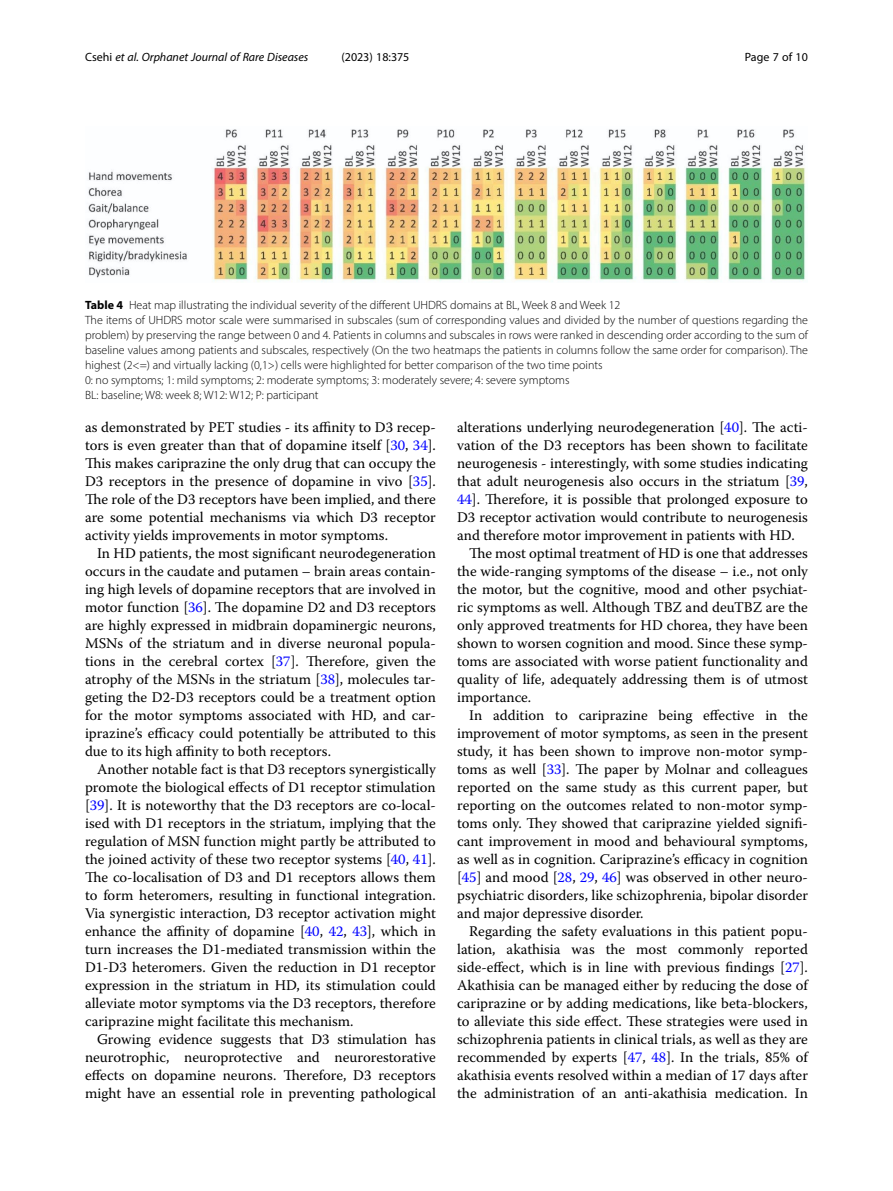
<style>
.page{position:relative;width:893px;height:1191px;background:#fff}
.page>*{position:absolute;margin:0;border:0;box-sizing:border-box;transform-origin:0 0}
.Body_Text_Indent{font:14.7px/18px "Warnock Pro";color:#000;text-align:justify}
.Figure_Caption{font:300 12px/15px "Myriad Pro";color:#000;text-align:justify}
.t1{font:italic 12px "Myriad Pro";color:#000}
.t2{font:12px "Myriad Pro";color:#000}
.s1{font-style:normal}
.s2{font-weight:700}
.s3{color:#00f}
</style>
<div class="page">
<img style="left:88px;top:129px;width:718px;height:153px">
<p class="t1" style="left:85px;top:50px;width:225px"><span class="s1">Csehi</span> et al. Orphanet Journal of Rare Diseases</p>
<p class="t2" style="left:341px;top:50px;width:70px">(2023) 18:375</p>
<p class="t2" style="left:745px;top:50px;width:65px">Page 7 of 10</p>
<p class="Figure_Caption" style="left:85px;top:298px;width:537px"><span class="s2">Table 4</span> Heat map illustrating the individual severity of the different UHDRS domains at BL, Week 8 and Week 12</p>
<p class="Figure_Caption" style="left:85px;top:313px;width:724px">The items of UHDRS motor scale were summarised in subscales (sum of corresponding values and divided by the number of questions regarding the problem) by preserving the range between 0 and 4. Patients in columns and subscales in rows were ranked in descending order according to the sum of baseline values among patients and subscales, respectively (On the two heatmaps the patients in columns follow the same order for comparison). The highest (2&lt;=) and virtually lacking (0,1&gt;) cells were highlighted for better comparison of the two time points</p>
<p class="Figure_Caption" style="left:85px;top:373px;width:486px">0: no symptoms; 1: mild symptoms; 2: moderate symptoms; 3: moderately severe; 4: severe symptoms</p>
<p class="Figure_Caption" style="left:85px;top:388px;width:235px">BL: baseline; W8: week 8; W12: W12; P: participant</p>
<p class="Body_Text_Indent" style="left:85px;top:418px;width:352px">as demonstrated by PET studies - its affinity to D3 recep&shy;tors is even greater than that of dopamine itself [<span class="s3">30</span>, <span class="s3">34</span>].<br>This makes cariprazine the only drug that can occupy the D3 receptors in the presence of dopamine in vivo [<span class="s3">35</span>].<br>The role of the D3 receptors have been implied, and there are some potential mechanisms via which D3 receptor activity yields improvements in motor symptoms.</p>
<p class="Body_Text_Indent" style="left:85px;top:544px;width:352px;text-indent:12px">In HD patients, the most significant neurodegeneration occurs in the caudate and putamen – brain areas contain&shy;ing high levels of dopamine receptors that are involved in motor function [<span class="s3">36</span>]. The dopamine D2 and D3 receptors are highly expressed in midbrain dopaminergic neurons, MSNs of the striatum and in diverse neuronal popula&shy;tions in the cerebral cortex [<span class="s3">37</span>]. Therefore, given the atrophy of the MSNs in the striatum [<span class="s3">38</span>], molecules tar&shy;geting the D2-D3 receptors could be a treatment option for the motor symptoms associated with HD, and car&shy;iprazine’s efficacy could potentially be attributed to this due to its high affinity to both receptors.</p>
<p class="Body_Text_Indent" style="left:85px;top:760px;width:352px;text-indent:12px">Another notable fact is that D3 receptors synergistically promote the biological effects of D1 receptor stimulation [<span class="s3">39</span>]. It is noteworthy that the D3 receptors are co-local&shy;ised with D1 receptors in the striatum, implying that the regulation of MSN function might partly be attributed to the joined activity of these two receptor systems [<span class="s3">40</span>, <span class="s3">41</span>].<br>The co-localisation of D3 and D1 receptors allows them to form heteromers, resulting in functional integration.<br>Via synergistic interaction, D3 receptor activation might enhance the affinity of dopamine [<span class="s3">40</span>, <span class="s3">42</span>, <span class="s3">43</span>], which in turn increases the D1-mediated transmission within the D1-D3 heteromers. Given the reduction in D1 receptor expression in the striatum in HD, its stimulation could alleviate motor symptoms via the D3 receptors, therefore cariprazine might facilitate this mechanism.</p>
<p class="Body_Text_Indent" style="left:85px;top:1030px;width:352px;text-indent:12px">Growing evidence suggests that D3 stimulation has neurotrophic, neuroprotective and neurorestorative effects on dopamine neurons. Therefore, D3 receptors might have an essential role in preventing pathological</p>
<p class="Body_Text_Indent" style="left:457px;top:418px;width:352px">alterations underlying neurodegeneration [<span class="s3">40</span>]. The acti&shy;vation of the D3 receptors has been shown to facilitate neurogenesis - interestingly, with some studies indicating that adult neurogenesis also occurs in the striatum [<span class="s3">39</span>, <span class="s3">44</span>]. Therefore, it is possible that prolonged exposure to D3 receptor activation would contribute to neurogenesis and therefore motor improvement in patients with HD.</p>
<p class="Body_Text_Indent" style="left:457px;top:544px;width:352px;text-indent:12px">The most optimal treatment of HD is one that addresses the wide-ranging symptoms of the disease – i.e., not only the motor, but the cognitive, mood and other psychiat&shy;ric symptoms as well. Although TBZ and deuTBZ are the only approved treatments for HD chorea, they have been shown to worsen cognition and mood. Since these symp&shy;toms are associated with worse patient functionality and quality of life, adequately addressing them is of utmost importance.</p>
<p class="Body_Text_Indent" style="left:457px;top:706px;width:352px;text-indent:12px">In addition to cariprazine being effective in the improvement of motor symptoms, as seen in the present study, it has been shown to improve non-motor symp&shy;toms as well [<span class="s3">33</span>]. The paper by Molnar and colleagues reported on the same study as this current paper, but reporting on the outcomes related to non-motor symp&shy;toms only. They showed that cariprazine yielded signifi&shy;cant improvement in mood and behavioural symptoms, as well as in cognition. Cariprazine’s efficacy in cognition [<span class="s3">45</span>] and mood [<span class="s3">28</span>, <span class="s3">29</span>, <span class="s3">46</span>] was observed in other neuro&shy;psychiatric disorders, like schizophrenia, bipolar disorder and major depressive disorder.</p>
<p class="Body_Text_Indent" style="left:457px;top:922px;width:352px;text-indent:12px">Regarding the safety evaluations in this patient popu&shy;lation, akathisia was the most commonly reported side-effect, which is in line with previous findings [<span class="s3">27</span>].<br>Akathisia can be managed either by reducing the dose of cariprazine or by adding medications, like beta-blockers, to alleviate this side effect. These strategies were used in schizophrenia patients in clinical trials, as well as they are recommended by experts [<span class="s3">47</span>, <span class="s3">48</span>]. In the trials, 85% of akathisia events resolved within a median of 17 days after the administration of an anti-akathisia medication. In</p>
</div>
